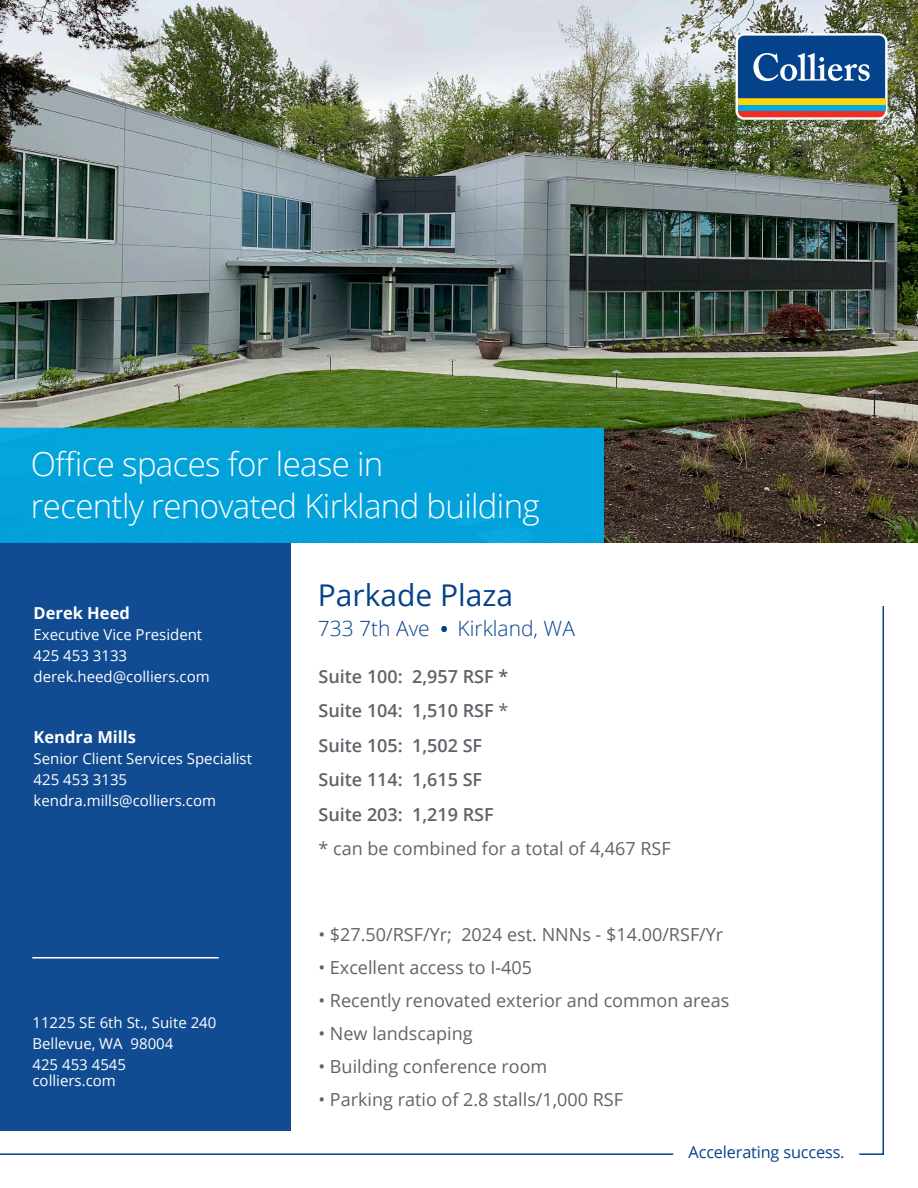
<style>
.page{position:relative;width:918px;height:1188px;background:#fff}
.page>*{position:absolute;margin:0;border:0;box-sizing:border-box;transform-origin:0 0}
.t1{font:300 33px "Open Sans";letter-spacing:-.02em;color:#fff}
.t2{font:30px "Open Sans";color:#05428c}
.t3{font:300 21px "Open Sans";color:#05428c}
.t4{font:18px "Open Sans";color:#5f6369}
.t5{font:600 18px "Open Sans";color:#5f6369}
.t6{font:700 16.5px "Open Sans";color:#fff}
.t7{font:16.35px "Open Sans";letter-spacing:-.01em;color:#05428c}
.t8{font:15px "Open Sans";color:#fff}
.s1{font-size:18px}
.s2{font-weight:400}
</style>
<div class="page">
<img style="left:0;top:0;width:918px;height:542px">
<svg style="left:859px;top:606px;width:25px;height:549px"></svg>
<hr style="left:0;top:1153px;width:673px;height:2px;background:#05428c">
<div style="left:0;top:542px;width:291px;height:589px;background:#114b91"></div>
<div style="left:0;top:428px;width:604px;height:115px;background:#03a2da"></div>
<svg style="left:736px;top:33px;width:152px;height:87px"></svg>
<div style="left:738px;top:105px;width:147px;height:6px;background:#00a8e4"></div>
<div style="left:738px;top:98px;width:147px;height:7px;background:#fed503"></div>
<svg style="left:738px;top:111px;width:147px;height:6px"></svg>
<svg style="left:738px;top:36px;width:147px;height:62px;background:#205698"></svg>
<hr style="left:32px;top:957px;width:187px;height:1px;background:#fff">
<p class="t1" style="left:31px;top:442px;width:354px">Office spaces for lease in</p>
<p class="t1" style="left:31px;top:484px;width:511px">recently renovated Kirkland building</p>
<p class="t2" style="left:318px;top:574px;width:197px">Parkade Plaza</p>
<p class="t3" style="left:318px;top:614px;width:259px">733 7th Ave <span class="s1">•</span> Kirkland, WA</p>
<p class="t6" style="left:34px;top:601px;width:98px">Derek Heed</p>
<p class="t8" style="left:34px;top:624px;width:170px">Executive Vice President</p>
<p class="t8" style="left:34px;top:645px;width:95px">425 453 3133</p>
<p class="t8" style="left:34px;top:666px;width:178px">derek.heed@colliers.com</p>
<p class="t5" style="left:319px;top:664px;width:191px">Suite 100: 2,957 RSF *</p>
<p class="t5" style="left:319px;top:699px;width:191px">Suite 104: 1,510 RSF <span class="s2">*</span></p>
<p class="t5" style="left:319px;top:733px;width:165px">Suite 105: 1,502 SF</p>
<p class="t5" style="left:319px;top:768px;width:165px">Suite 114: 1,615 SF</p>
<p class="t5" style="left:319px;top:802px;width:177px">Suite 203: 1,219 RSF</p>
<p class="t4" style="left:319px;top:837px;width:354px">* can be combined for a total of 4,467 RSF</p>
<p class="t6" style="left:34px;top:725px;width:104px">Kendra Mills</p>
<p class="t8" style="left:34px;top:748px;width:220px">Senior Client Services Specialist</p>
<p class="t8" style="left:34px;top:769px;width:95px">425 453 3135</p>
<p class="t8" style="left:34px;top:790px;width:184px">kendra.mills@colliers.com</p>
<p class="t8" style="left:32px;top:1012px;width:185px">11225 SE 6th St., Suite 240</p>
<p class="t8" style="left:32px;top:1033px;width:142px">Bellevue, WA 98004</p>
<p class="t8" style="left:32px;top:1054px;width:95px">425 453 4545</p>
<p class="t8" style="left:32px;top:1071px;width:85px">colliers.com</p>
<p class="t4" style="left:319px;top:922px;width:406px">• $27.50/RSF/Yr; 2024 est. NNNs - $14.00/RSF/Yr</p>
<p class="t4" style="left:319px;top:955px;width:215px">• Excellent access to I-405</p>
<p class="t4" style="left:319px;top:988px;width:412px">• Recently renovated exterior and common areas</p>
<p class="t4" style="left:319px;top:1021px;width:156px">• New landscaping</p>
<p class="t4" style="left:319px;top:1054px;width:230px">• Building conference room</p>
<p class="t4" style="left:319px;top:1087px;width:306px">• Parking ratio of 2.8 stalls/1,000 RSF</p>
<p class="t7" style="left:689px;top:1141px;width:158px">Accelerating success.</p>
</div>
